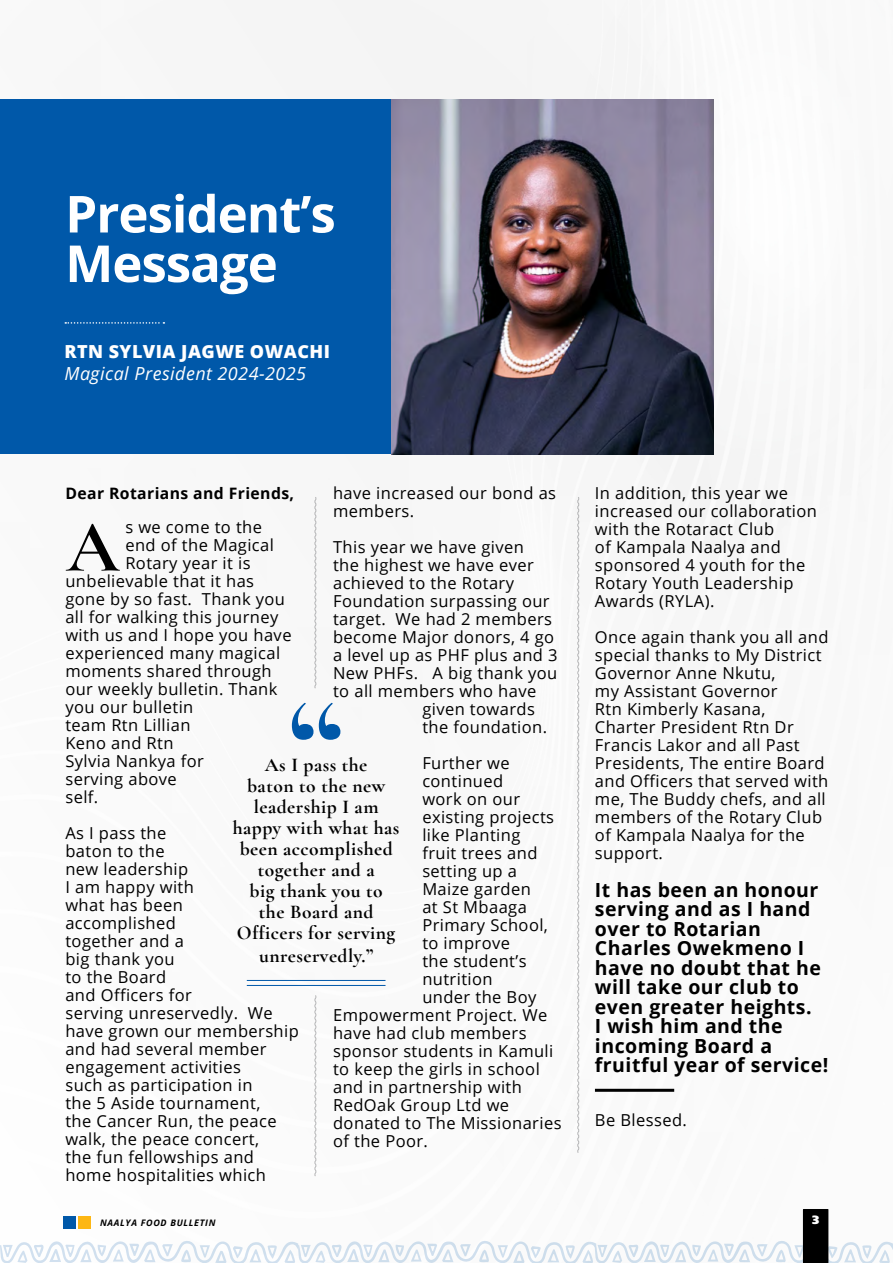
<style>
.page{position:relative;width:893px;height:1263px;background:#fff}
.page>*{position:absolute;margin:0;border:0;box-sizing:border-box;transform-origin:0 0}
.t1{font:700 74.1px "Cormorant Garamond";color:#000}
.t2{font:700 51px/49.5px "Open Sans";letter-spacing:-.02em;color:#fff}
.t3{font:700 19.5px/19.5px "Open Sans";letter-spacing:.025em;color:#000}
.t4{font:700 19.5px/21.1px "Cormorant Garamond";letter-spacing:.025em;color:#000;text-align:center}
.t5{font:italic 18px "Open Sans";letter-spacing:.025em;color:#fff}
.t6{font:800 18px "Open Sans";letter-spacing:.025em;color:#fff}
.t7{font:16.5px/18px "Open Sans";letter-spacing:.025em;color:#000}
.t8{font:700 15.75px "Open Sans";letter-spacing:.025em;color:#000}
.t9{font:12px "Frutiger LT 95 Ult Blk";color:#fff}
.t10{font:italic 700 9px "Open Sans";letter-spacing:.075em;color:#000}
.s1{font-size:21px}
</style>
<div class="page">
<img style="left:246px;top:0;width:565px;height:1092px">
<svg style="left:0;top:1209px;width:893px;height:54px"></svg>
<div style="left:64px;top:1216px;width:12px;height:13px;background:#0058a9"></div>
<div style="left:78px;top:1216px;width:13px;height:13px;background:#fdb714"></div>
<div style="left:0;top:99px;width:392px;height:355px;background:#0058a9"></div>
<img style="left:392px;top:99px;width:321px;height:355px">
<svg style="left:65px;top:322px;width:99px;height:2px"></svg>
<svg style="left:292px;top:703px;width:48px;height:37px"></svg>
<hr style="left:247px;top:980px;width:138px;height:1px;background:#0058a9">
<hr style="left:247px;top:985px;width:138px;height:1px;background:#0058a9">
<svg style="left:577px;top:497px;width:3px;height:656px"></svg>
<svg style="left:314px;top:497px;width:3px;height:192px"></svg>
<svg style="left:314px;top:995px;width:3px;height:182px"></svg>
<hr style="left:595px;top:1089px;width:79px;height:3px;background:#000">
<h2 class="t2" style="left:65px;top:188px;width:272px">President’s<br>Message</h2>
<p class="t6" style="left:64px;top:337px;width:267px">RTN SYLVIA JAGWE OWACHI</p>
<p class="t5" style="left:64px;top:361px;width:243px">Magical President 2024-2025</p>
<p class="t8" style="left:65px;top:482px;width:230px">Dear Rotarians and Friends,</p>
<h1 class="t1" style="left:66px;top:501px;width:55px">A</h1>
<p class="t7" style="left:125px;top:518px;width:138px">s we come to the</p>
<p class="t7" style="left:333px;top:484px;width:225px">have increased our bond as members.</p>
<p class="t7" style="left:333px;top:538px;width:192px">This year we have given</p>
<p class="t7" style="left:333px;top:556px;width:202px">the highest we have ever</p>
<p class="t7" style="left:333px;top:574px;width:182px">achieved to the Rotary</p>
<p class="t7" style="left:333px;top:592px;width:218px">Foundation surpassing our</p>
<p class="t7" style="left:333px;top:610px;width:220px">target. We had 2 members</p>
<p class="t7" style="left:333px;top:628px;width:223px">become Major donors, 4 go</p>
<p class="t7" style="left:333px;top:646px;width:226px">a level up as PHF plus and 3</p>
<p class="t7" style="left:333px;top:664px;width:226px">New PHFs. A big thank you</p>
<p class="t7" style="left:333px;top:682px;width:205px">to all members who have</p>
<p class="t7" style="left:422px;top:700px;width:114px">given towards</p>
<p class="t7" style="left:422px;top:718px;width:126px">the foundation.</p>
<p class="t7" style="left:422px;top:754px;width:89px">Further we</p>
<p class="t7" style="left:422px;top:772px;width:82px">continued</p>
<p class="t7" style="left:422px;top:790px;width:99px">work on our</p>
<p class="t7" style="left:422px;top:808px;width:133px">existing projects</p>
<p class="t7" style="left:422px;top:826px;width:100px">like Planting</p>
<p class="t7" style="left:422px;top:844px;width:117px">fruit trees and</p>
<p class="t7" style="left:422px;top:862px;width:96px">setting up a</p>
<p class="t7" style="left:422px;top:880px;width:110px">Maize garden</p>
<p class="t7" style="left:422px;top:898px;width:106px">at St Mbaaga</p>
<p class="t7" style="left:422px;top:916px;width:127px">Primary School,</p>
<p class="t7" style="left:422px;top:934px;width:89px">to improve</p>
<p class="t7" style="left:422px;top:952px;width:106px">the student’s</p>
<p class="t7" style="left:422px;top:970px;width:72px">nutrition</p>
<p class="t7" style="left:422px;top:988px;width:116px">under the Boy</p>
<p class="t7" style="left:333px;top:1006px;width:216px">Empowerment Project. We</p>
<p class="t7" style="left:333px;top:1024px;width:195px">have had club members</p>
<p class="t7" style="left:333px;top:1042px;width:222px">sponsor students in Kamuli</p>
<p class="t7" style="left:333px;top:1060px;width:208px">to keep the girls in school</p>
<p class="t7" style="left:333px;top:1078px;width:190px">and in partnership with</p>
<p class="t7" style="left:333px;top:1096px;width:178px">RedOak Group Ltd we</p>
<p class="t7" style="left:333px;top:1114px;width:230px">donated to The Missionaries</p>
<p class="t7" style="left:333px;top:1132px;width:96px">of the Poor.</p>
<p class="t7" style="left:125px;top:536px;width:150px">end of the Magical</p>
<p class="t7" style="left:125px;top:554px;width:127px">Rotary year it is</p>
<p class="t7" style="left:65px;top:572px;width:190px">unbelievable that it has</p>
<p class="t7" style="left:65px;top:590px;width:221px">gone by so fast. Thank you</p>
<p class="t7" style="left:65px;top:608px;width:215px">all for walking this journey</p>
<p class="t7" style="left:65px;top:626px;width:228px">with us and I hope you have</p>
<p class="t7" style="left:65px;top:644px;width:216px">experienced many magical</p>
<p class="t7" style="left:65px;top:662px;width:208px">moments shared through</p>
<p class="t7" style="left:65px;top:680px;width:214px">our weekly bulletin. Thank</p>
<p class="t7" style="left:65px;top:698px;width:129px">you our bulletin</p>
<p class="t7" style="left:65px;top:716px;width:127px">team Rtn Lillian</p>
<p class="t7" style="left:65px;top:734px;width:110px">Keno and Rtn</p>
<p class="t7" style="left:65px;top:752px;width:140px">Sylvia Nankya for</p>
<p class="t7" style="left:65px;top:770px;width:113px">serving above</p>
<p class="t7" style="left:65px;top:788px;width:34px">self.</p>
<p class="t7" style="left:65px;top:824px;width:235px">As I pass the<br>baton to the<br>new leadership<br>I am happy with<br>what has been<br>accomplished<br>together and a<br>big thank you<br>to the Board<br>and Officers for<br>serving unreservedly. We have grown our membership and had several member engagement activities<br>such as participation in<br>the 5 Aside tournament,<br>the Cancer Run, the peace walk, the peace concert,<br>the fun fellowships and home hospitalities which</p>
<p class="t4" style="left:233px;top:754px;width:168px">As I pass the<br>baton to the new leadership I am happy with what has been accomplished together and a<br>big thank you to<br>the Board and<br>Officers for serving unreservedly.<span class="s1">”</span></p>
<p class="t7" style="left:595px;top:484px;width:224px">In addition, this year we increased our collaboration with the Rotaract Club<br>of Kampala Naalya and sponsored 4 youth for the<br>Rotary Youth Leadership<br>Awards (RYLA).</p>
<p class="t7" style="left:595px;top:628px;width:235px">Once again thank you all and special thanks to My District<br>Governor Anne Nkutu,<br>my Assistant Governor<br>Rtn Kimberly Kasana,<br>Charter President Rtn Dr<br>Francis Lakor and all Past<br>Presidents, The entire Board and Officers that served with me, The Buddy chefs, and all members of the Rotary Club of Kampala Naalya for the support.</p>
<p class="t3" style="left:595px;top:879px;width:235px">It has been an honour serving and as I hand over to Rotarian<br>Charles Owekmeno I have no doubt that he will take our club to even greater heights.<br>I wish him and the incoming Board a fruitful year of service!</p>
<p class="t7" style="left:595px;top:1111px;width:93px">Be Blessed.</p>
<p class="t10" style="left:100px;top:1216px;width:117px">NAALYA FOOD BULLETIN</p>
<p class="t9" style="left:812px;top:1212px;width:9px">3</p>
</div>
